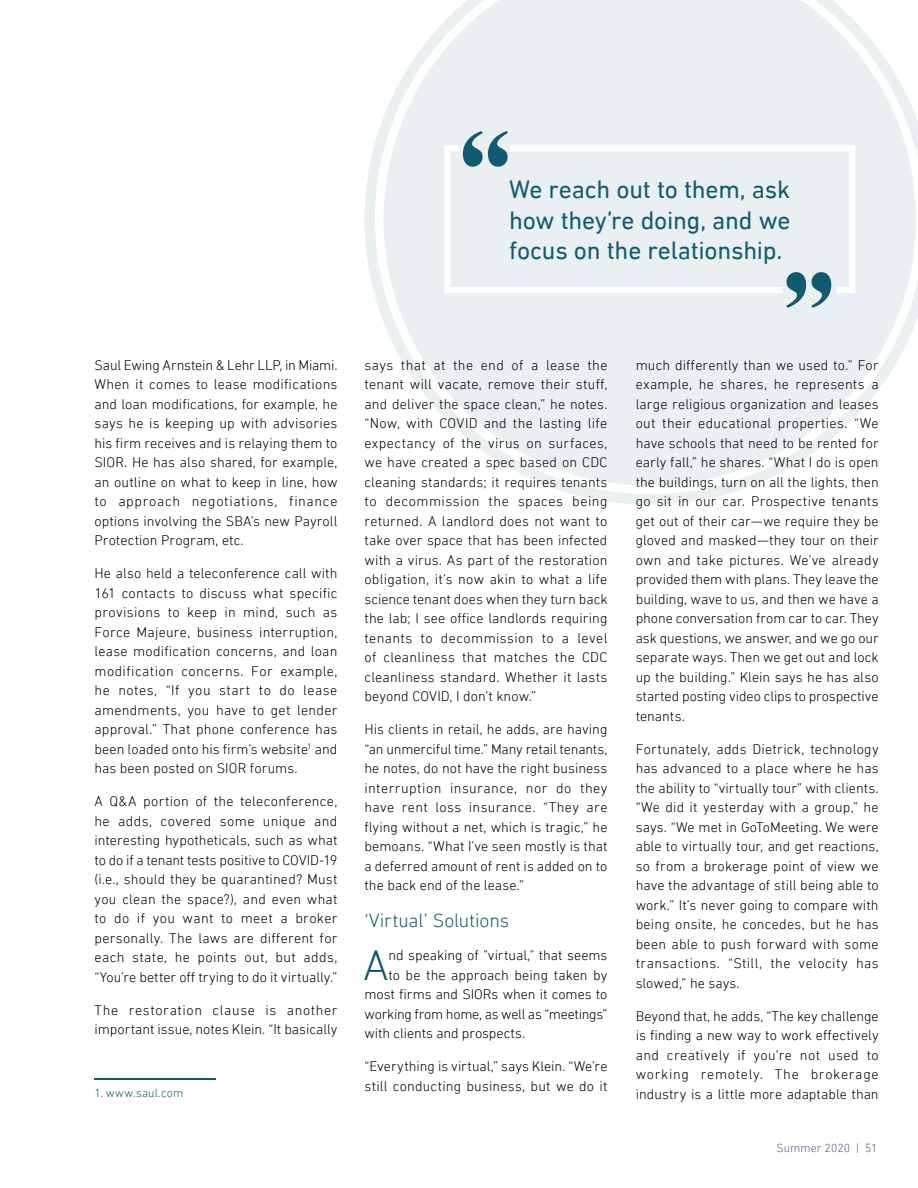
<style>
.page{position:relative;width:918px;height:1188px;background:#fff}
.page>*{position:absolute;margin:0;border:0;box-sizing:border-box;transform-origin:0 0}
.t1{font:300 42.9px "DIN Next LT Pro";color:#125b6e}
.t2{font:25.5px/30.6px "DIN Next LT Pro";letter-spacing:-.01em;color:#125b6e;text-align:justify}
.t3{font:300 19.5px "DIN Next LT Pro";letter-spacing:-.01em;color:#125b6e}
.t4{font:300 14.25px/19.5px "DIN Next LT Pro";letter-spacing:.005em;color:#000;text-align:justify}
.t5{font:300 14.25px "DIN Next LT Pro";letter-spacing:-.015em;color:#000}
.t6{font:300 12px "DIN Next LT Pro";letter-spacing:.015em;color:#125b6e}
.t7{font:300 12px "DIN Next LT Pro";letter-spacing:.005em;color:#556379}
</style>
<div class="page">
<svg style="left:364px;top:0;width:554px;height:505px;fill:#eaf0f2"></svg>
<hr style="left:94px;top:1078px;width:122px;height:1px;background:#125b6e">
<svg style="left:463px;top:131px;width:45px;height:14px"></svg>
<svg style="left:786px;top:293px;width:45px;height:15px"></svg>
<svg style="left:444px;top:145px;width:66px;height:148px;fill:#eaf0f2"></svg>
<svg style="left:510px;top:145px;width:345px;height:148px;background:#e9eff1"></svg>
<h2 class="t2" style="left:509px;top:174px;width:283px">We reach out to them, ask how they’re doing, and we focus on the relationship.</h2>
<p class="t4" style="left:636px;top:355px;width:245px">much differently than we used to.” For example, he shares, he represents a large religious organization and leases out their educational properties. “We have schools that need to be rented for early fall,” he shares. “What I do is open the buildings, turn on all the lights, then go sit in our car. Prospective tenants get out of their car—we require they be gloved and masked—they tour on their own and take pictures. We’ve already provided them with plans. They leave the building, wave to us, and then we have a phone conversation from car to car. They ask questions, we answer, and we go our separate ways. Then we get out and lock up the building.” Klein says he has also started posting video clips to prospective tenants.</p>
<p class="t4" style="left:636px;top:739px;width:245px">Fortunately, adds Dietrick, technology has advanced to a place where he has the ability to “virtually tour” with clients. “We did it yesterday with a group,” he says. “We met in GoToMeeting. We were able to virtually tour, and get reactions, so from a brokerage point of view we have the advantage of still being able to work.” It’s never going to compare with being onsite, he concedes, but he has been able to push forward with some transactions. “Still, the velocity has slowed,” he says.</p>
<p class="t4" style="left:636px;top:1006px;width:244px">Beyond that, he adds, “The key challenge is finding a new way to work effectively and creatively if you’re not used to working remotely. The brokerage</p>
<p class="t4" style="left:94px;top:355px;width:245px">Saul Ewing Arnstein &amp; Lehr LLP, in Miami.<br>When it comes to lease modifications and loan modifications, for example, he says he is keeping up with advisories his firm receives and is relaying them to SIOR. He has also shared, for example, an outline on what to keep in line, how to approach negotiations, finance options involving the SBA’s new Payroll Protection Program, etc.</p>
<p class="t4" style="left:94px;top:563px;width:245px">He also held a teleconference call with 161 contacts to discuss what specific provisions to keep in mind, such as Force Majeure, business interruption, lease modification concerns, and loan modification concerns. For example, he notes, “If you start to do lease amendments, you have to get lender approval.” That phone conference has been loaded onto his firm’s website<sup>1</sup> and has been posted on SIOR forums.</p>
<p class="t4" style="left:94px;top:792px;width:245px">A Q&amp;A portion of the teleconference, he adds, covered some unique and interesting hypotheticals, such as what to do if a tenant tests positive to COVID-19 (i.e., should they be quarantined? Must you clean the space?), and even what to do if you want to meet a broker personally. The laws are different for each state, he points out, but adds, “You’re better off trying to do it virtually.”</p>
<p class="t4" style="left:94px;top:1000px;width:245px">The restoration clause is another important issue, notes Klein. “It basically</p>
<p class="t4" style="left:364px;top:355px;width:245px">says that at the end of a lease the tenant will vacate, remove their stuff, and deliver the space clean,” he notes. “Now, with COVID and the lasting life expectancy of the virus on surfaces, we have created a spec based on CDC cleaning standards; it requires tenants to decommission the spaces being returned. A landlord does not want to take over space that has been infected with a virus. As part of the restoration obligation, it’s now akin to what a life science tenant does when they turn back the lab; I see office landlords requiring tenants to decommission to a level of cleanliness that matches the CDC cleanliness standard. Whether it lasts beyond COVID, I don’t know.”</p>
<p class="t4" style="left:364px;top:719px;width:245px">His clients in retail, he adds, are having “an unmerciful time.” Many retail tenants, he notes, do not have the right business interruption insurance, nor do they have rent loss insurance. “They are flying without a net, which is tragic,” he bemoans. “What I’ve seen mostly is that a deferred amount of rent is added on to the back end of the lease.”</p>
<h3 class="t3" style="left:364px;top:909px;width:146px">‘Virtual’ Solutions</h3>
<h1 class="t1" style="left:363px;top:940px;width:27px">A</h1>
<p class="t4" style="left:388px;top:945px;width:221px">nd speaking of "virtual," that seems</p>
<p class="t4" style="left:388px;top:965px;width:221px">to be the approach being taken by</p>
<p class="t4" style="left:364px;top:984px;width:244px">most firms and SIORs when it comes to</p>
<p class="t5" style="left:364px;top:1006px;width:245px">working from home, as well as “meetings”</p>
<p class="t4" style="left:364px;top:1023px;width:162px">with clients and prospects.</p>
<p class="t4" style="left:364px;top:1056px;width:245px">“Everything is virtual,” says Klein. “We’re still conducting business, but we do it</p>
<p class="t6" style="left:94px;top:1086px;width:90px">1. www.saul.com</p>
<p class="t4" style="left:636px;top:1084px;width:244px">industry is a little more adaptable than</p>
<p class="t7" style="left:776px;top:1141px;width:103px">Summer 2020 | 51</p>
</div>
